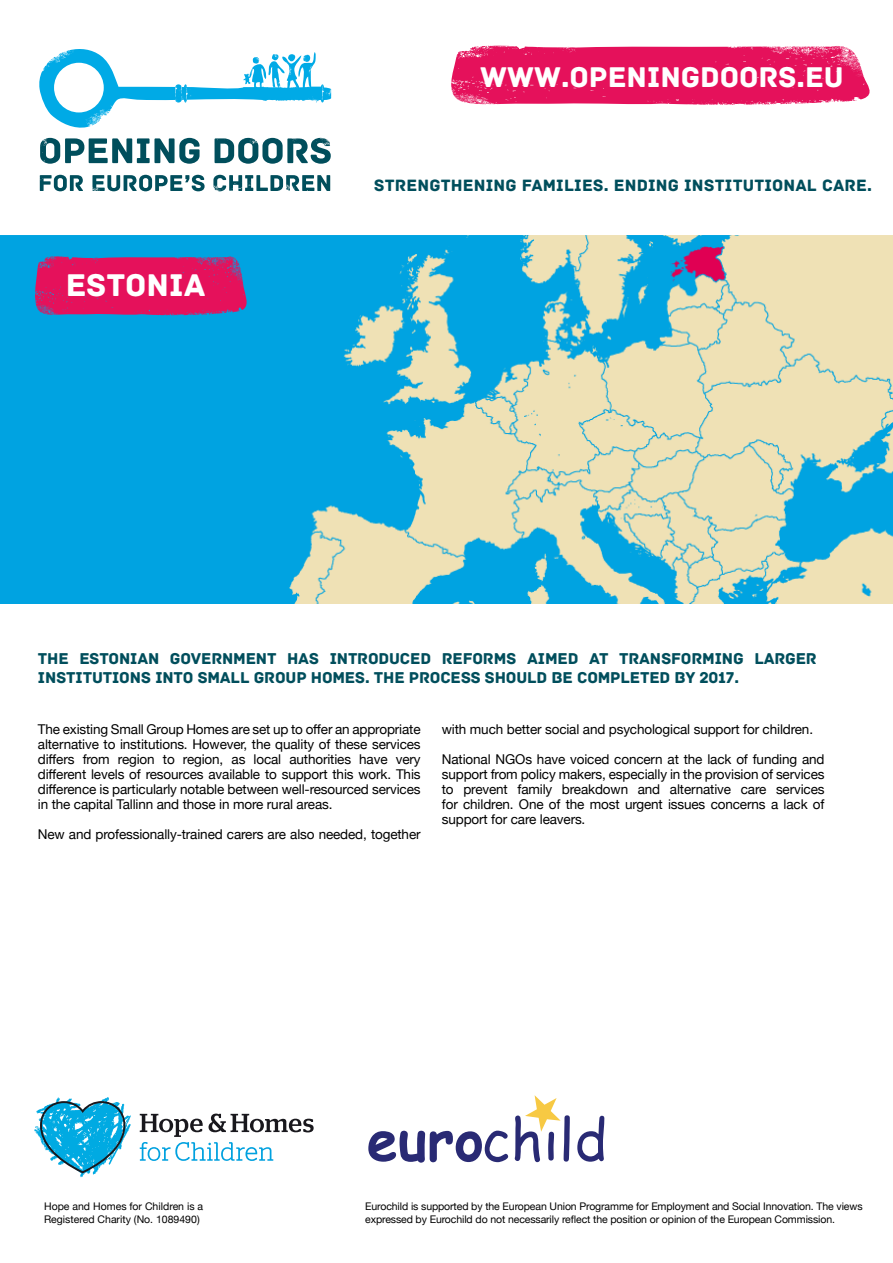
<style>
.page{position:relative;width:893px;height:1263px;background:#fff}
.page>*{position:absolute;margin:0;border:0;box-sizing:border-box;transform-origin:0 0}
.t1{font:33px "Archive";color:#fff}
.t2{font:30px "Archive";color:#fff}
.t3{font:17.25px "Archive";letter-spacing:.01em;color:#004e5c}
.t4{font:16.5px/19.5px "Archive";letter-spacing:-.01em;color:#004e5c}
.t5{font:13.5px/15px "Helvetica Neue";letter-spacing:-.01em;color:#000;text-align:justify}
.t6{font:10.5px/13.4px "Helvetica Neue";letter-spacing:-.01em;color:#000}
</style>
<div class="page">
<svg style="left:40px;top:138px;width:291px;height:53px"></svg>
<svg style="left:39px;top:49px;width:292px;height:79px"></svg>
<img style="left:0;top:235px;width:893px;height:368px">
<img style="left:34px;top:1097px;width:97px;height:81px">
<svg style="left:140px;top:1113px;width:174px;height:48px"></svg>
<svg style="left:40px;top:1101px;width:85px;height:72px"></svg>
<svg style="left:368px;top:1131px;width:140px;height:32px"></svg>
<svg style="left:577px;top:1116px;width:27px;height:46px"></svg>
<svg style="left:515px;top:1095px;width:55px;height:67px"></svg>
<svg style="left:451px;top:46px;width:419px;height:59px"></svg>
<svg style="left:35px;top:256px;width:215px;height:60px"></svg>
<h2 class="t2" style="left:480px;top:60px;width:365px">WWW.OPENINGDOORS.EU</h2>
<h1 class="t1" style="left:66px;top:265px;width:141px">ESTONIA</h1>
<p class="t3" style="left:374px;top:175px;width:499px">STRENGTHENING FAMILIES. ENDING INSTITUTIONAL CARE.</p>
<p class="t4" style="left:38px;top:649px;width:780px">THE ESTONIAN GOVERNMENT HAS INTRODUCED REFORMS AIMED AT TRANSFORMING LARGER<br>INSTITUTIONS INTO SMALL GROUP HOMES. THE PROCESS SHOULD BE COMPLETED BY 2017.</p>
<p class="t5" style="left:38px;top:723px;width:384px">The existing Small Group Homes are set up to offer an appropriate alternative to institutions. However, the quality of these services differs from region to region, as local authorities have very different levels of resources available to support this work. This difference is particularly notable between well-resourced services in the capital Tallinn and those in more rural areas.</p>
<p class="t5" style="left:38px;top:828px;width:384px">New and professionally-trained carers are also needed, together</p>
<p class="t5" style="left:442px;top:723px;width:373px">with much better social and psychological support for children.</p>
<p class="t5" style="left:442px;top:753px;width:384px">National NGOs have voiced concern at the lack of funding and support from policy makers, especially in the provision of services to prevent family breakdown and alternative care services for children. One of the most urgent issues concerns a lack of support for care leavers.</p>
<p class="t6" style="left:44px;top:1200px;width:161px">Hope and Homes for Children is a<br>Registered Charity (No. 1089490)</p>
<p class="t6" style="left:365px;top:1200px;width:499px">Eurochild is supported by the European Union Programme for Employment and Social Innovation. The views expressed by Eurochild do not necessarily reflect the position or opinion of the European Commission.</p>
</div>
